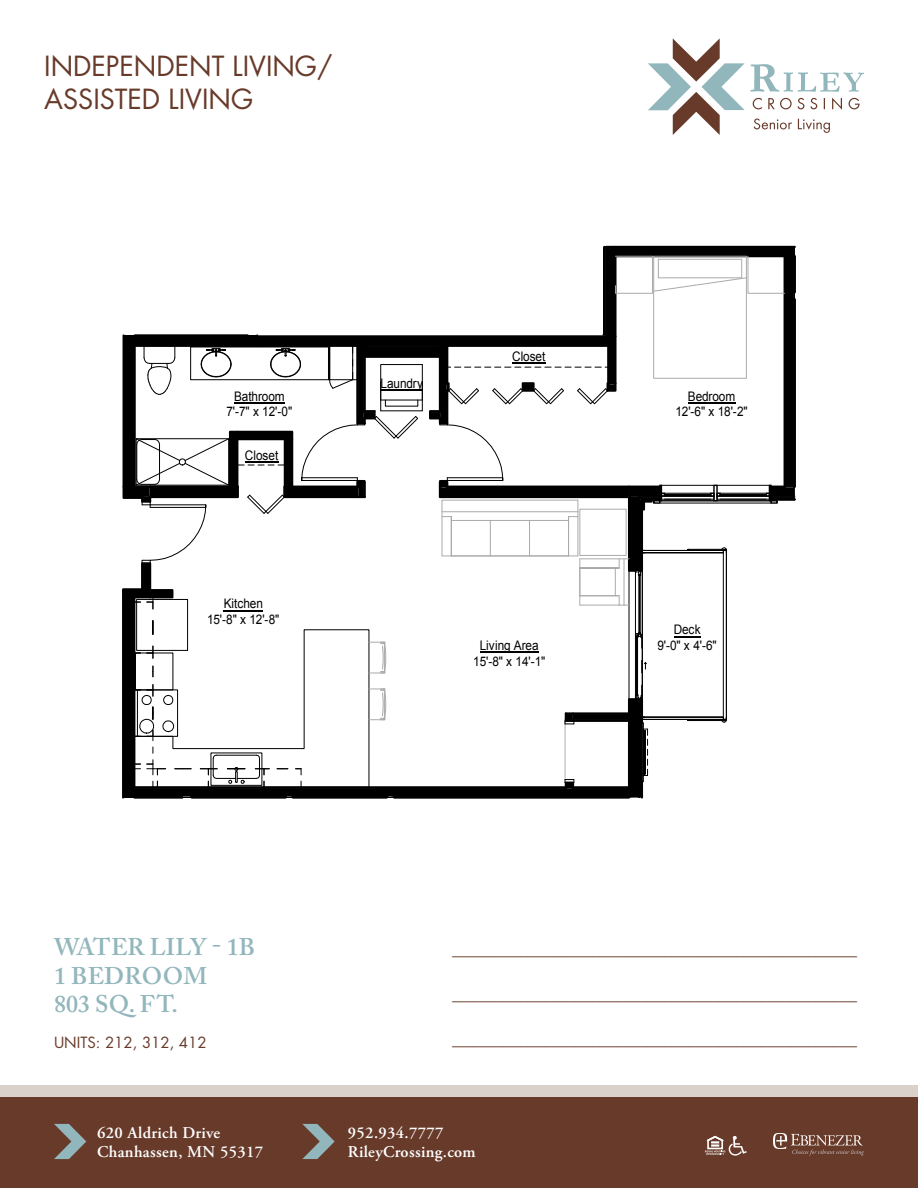
<style>
.page{position:relative;width:918px;height:1188px;background:#fff}
.page>*{position:absolute;margin:0;border:0;box-sizing:border-box;transform-origin:0 0}
.t1{font:27px/32.4px "Futura Std";color:#683a2a}
.t2{font:600 24px "Adobe Caslon Pro";letter-spacing:.005em;color:#91b6bc}
.t3{font:18px "Adobe Caslon Pro";color:#683a2a}
.t4{font:600 16.35px/19.6px "Adobe Garamond Pro";letter-spacing:.02em;color:#fff}
.t5{font:15px "Futura Std";color:#683a2a}
.t6{font:13.2px/15.8px "Arial";letter-spacing:-.005em;color:#000;text-align:center;scale:.9 1}
</style>
<div class="page">
<svg style="left:648px;top:38px;width:216px;height:97px"></svg>
<div style="left:0;top:1097px;width:918px;height:91px;background:#683a2a"></div>
<div style="left:0;top:1086px;width:918px;height:11px;background:#dad1cb"></div>
<svg style="left:54px;top:1124px;width:32px;height:35px"></svg>
<svg style="left:302px;top:1124px;width:33px;height:35px"></svg>
<svg style="left:705px;top:1135px;width:42px;height:21px"></svg>
<svg style="left:773px;top:1133px;width:91px;height:23px"></svg>
<svg style="left:122px;top:246px;width:674px;height:553px"></svg>
<hr style="left:512px;top:362px;width:33px;height:2px;background:#000">
<p class="t1" style="left:44px;top:50px;width:290px">INDEPENDENT LIVING/<br>ASSISTED LIVING</p>
<p class="t6" style="left:512px;top:348px;width:39px">Closet</p>
<p class="t6" style="left:381px;top:375px;width:49px">Laundry</p>
<p class="t6" style="left:226px;top:388px;width:75px">Bathroom<br>7'-7" x 12'-0"</p>
<p class="t6" style="left:675px;top:388px;width:82px">Bedroom<br>12'-6" x 18'-2"</p>
<p class="t6" style="left:245px;top:447px;width:39px">Closet</p>
<p class="t6" style="left:207px;top:596px;width:82px">Kitchen<br>15'-8" x 12'-8"</p>
<p class="t2" style="left:54px;top:932px;width:203px">WATER LILY - 1B</p>
<p class="t2" style="left:54px;top:961px;width:155px">1 BEDROOM</p>
<p class="t2" style="left:54px;top:990px;width:125px">803 SQ. FT.</p>
<p class="t5" style="left:54px;top:1033px;width:154px">UNITS: 212, 312, 412</p>
<p class="t6" style="left:473px;top:638px;width:82px">Living Area<br>15'-8" x 14'-1"</p>
<p class="t6" style="left:657px;top:622px;width:67px">Deck<br>9'-0" x 4'-6"</p>
<p class="t3" style="left:452px;top:939px;width:406px">_____________________________________________</p>
<p class="t3" style="left:452px;top:984px;width:406px">_____________________________________________</p>
<p class="t3" style="left:452px;top:1029px;width:406px">_____________________________________________</p>
<p class="t4" style="left:97px;top:1123px;width:168px">620 Aldrich Drive<br>Chanhassen, MN 55317</p>
<p class="t4" style="left:348px;top:1123px;width:129px">952.934.7777<br>RileyCrossing.com</p>
</div>
